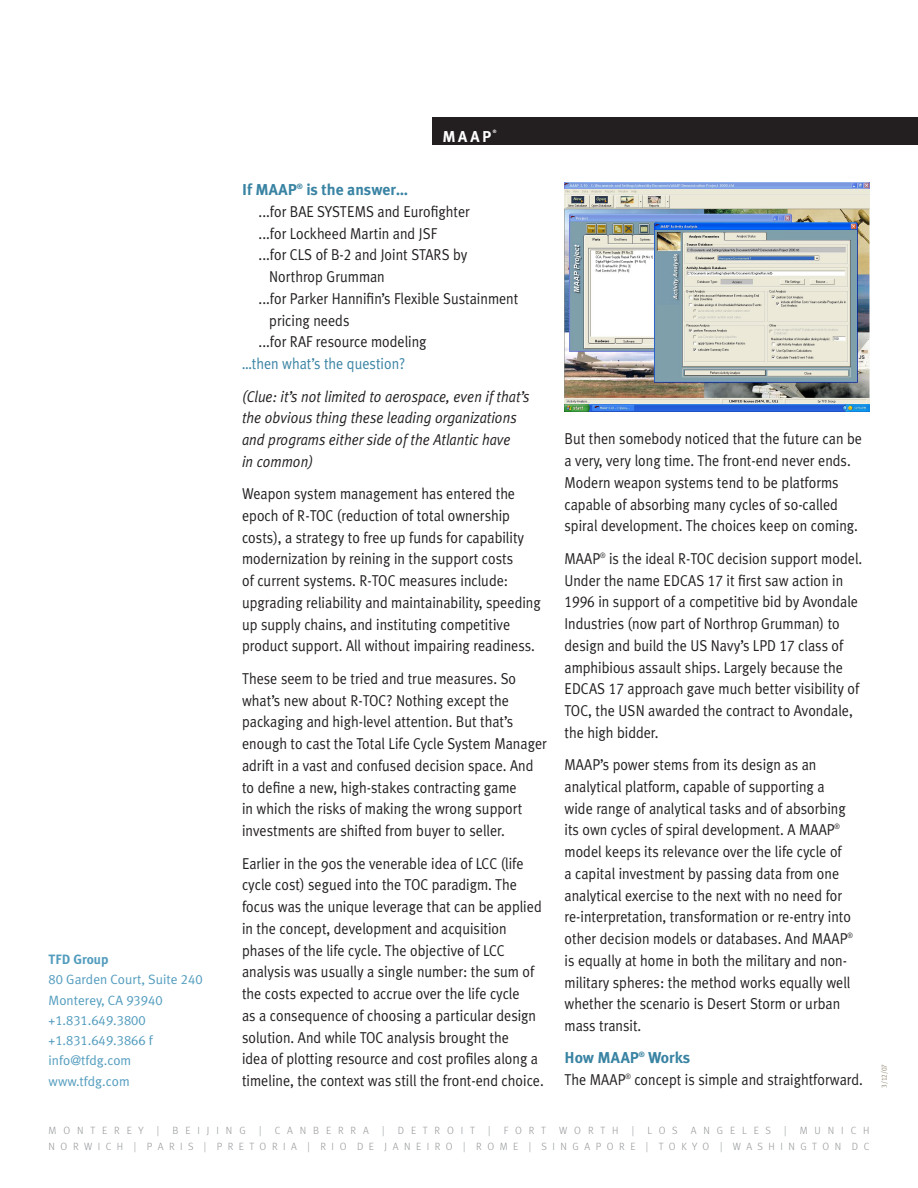
<style>
.page{position:relative;width:918px;height:1188px;background:#fff}
.page>*{position:absolute;margin:0;border:0;box-sizing:border-box;transform-origin:0 0}
.t1{font:15.75px/21.8px "Meta Plus Normal";color:#231f20;scale:.9 1}
.t2{font:italic 15.75px/21.8px "Meta Plus Normal";color:#231f20;scale:.9 1}
.t3{font:700 15.75px "Meta Plus";color:#3983a3}
.t4{font:15.75px "Meta Plus Normal";color:#3983a3;scale:.9 1}
.t5{font:15.75px "Meta Plus Bold Caps";color:#fff}
.t6{font:13.5px "Meta Plus Normal";color:#529cbe}
.t7{font:13.5px "Meta Plus Normal Caps";color:#529cbe}
.t8{font:700 13.5px "Meta Plus";letter-spacing:-.005em;color:#529cbe}
.t9{font:300 10.5px "Meta";color:#939598}
.t10{font:7.5px "Meta Plus Normal Caps";color:#968d78;scale:.9 1}
.t11{font:4.65px "Meta Plus Bold Caps";color:#fff}
.s1{font-family:"Meta Plus Normal Caps"}
.s2{font-family:"Meta Plus Normal"}
</style>
<div class="page">
<div style="left:432px;top:118px;width:486px;height:27px;background:#231f20"></div>
<img style="left:565px;top:183px;width:304px;height:228px">
<p class="t5" style="left:443px;top:127px;width:50px">MAAP</p>
<p class="t11" style="left:493px;top:129px;width:5px">®</p>
<p class="t8" style="left:49px;top:952px;width:61px">TFD Group</p>
<p class="t6" style="left:49px;top:972px;width:156px"><span class="s1">80</span> Garden Court, Suite <span class="s1">240</span></p>
<p class="t6" style="left:49px;top:992px;width:115px">Monterey, CA <span class="s1">93940</span></p>
<p class="t7" style="left:49px;top:1012px;width:99px">+1.831.649.3800</p>
<p class="t7" style="left:49px;top:1033px;width:106px">+1.831.649.3866 <span class="s2">f</span></p>
<p class="t6" style="left:49px;top:1053px;width:84px">info@tfdg.com</p>
<p class="t6" style="left:49px;top:1073px;width:83px">www.tfdg.com</p>
<p class="t3" style="left:242px;top:181px;width:167px">If MAAP<sup>®</sup> is the answer…</p>
<p class="t1" style="left:259px;top:200px;width:236px">...for BAE SYSTEMS and Eurofighter</p>
<p class="t1" style="left:259px;top:222px;width:200px">...for Lockheed Martin and JSF</p>
<p class="t1" style="left:269px;top:244px;width:222px;text-indent:-11px">...for CLS of B-<span class="s1">2</span> and Joint STARS by<br>Northrop Grumman</p>
<p class="t1" style="left:259px;top:287px;width:290px">...for Parker Hannifin’s Flexible Sustainment</p>
<p class="t1" style="left:269px;top:309px;width:91px">pricing needs</p>
<p class="t1" style="left:259px;top:331px;width:188px">...for RAF resource modeling</p>
<p class="t4" style="left:242px;top:355px;width:183px">…then what’s the question?</p>
<p class="t2" style="left:242px;top:385px;width:321px">(Clue: it’s not limited to aerospace, even if that’s the obvious thing these leading organizations and programs either side of the Atlantic have<br>in common)</p>
<p class="t1" style="left:242px;top:483px;width:333px">Weapon system management has entered the epoch of R-TOC (reduction of total ownership costs), a strategy to free up funds for capability modernization by reining in the support costs<br>of current systems. R-TOC measures include: upgrading reliability and maintainability, speeding up supply chains, and instituting competitive product support. All without impairing readiness.</p>
<p class="t1" style="left:242px;top:667px;width:340px">These seem to be tried and true measures. So what’s new about R-TOC? Nothing except the packaging and high-level attention. But that’s enough to cast the Total Life Cycle System Manager adrift in a vast and confused decision space. And to define a new, high-stakes contracting game<br>in which the risks of making the wrong support investments are shifted from buyer to seller.</p>
<p class="t1" style="left:242px;top:852px;width:337px">Earlier in the 90s the venerable idea of LCC (life cycle cost) segued into the TOC paradigm. The focus was the unique leverage that can be applied in the concept, development and acquisition phases of the life cycle. The objective of LCC analysis was usually a single number: the sum of the costs expected to accrue over the life cycle<br>as a consequence of choosing a particular design solution. And while TOC analysis brought the<br>idea of plotting resource and cost profiles along a timeline, the context was still the front-end choice.</p>
<p class="t1" style="left:565px;top:428px;width:332px">But then somebody noticed that the future can be a very, very long time. The front-end never ends.<br>Modern weapon systems tend to be platforms capable of absorbing many cycles of so-called spiral development. The choices keep on coming.</p>
<p class="t1" style="left:565px;top:547px;width:332px">MAAP<sup>®</sup> is the ideal R-TOC decision support model.<br>Under the name EDCAS <span class="s1">17</span> it first saw action in <span class="s1">1996</span> in support of a competitive bid by Avondale Industries (now part of Northrop Grumman) to design and build the US Navy’s LPD <span class="s1">17</span> class of amphibious assault ships. Largely because the EDCAS <span class="s1">17</span> approach gave much better visibility of TOC, the USN awarded the contract to Avondale, the high bidder.</p>
<p class="t1" style="left:565px;top:754px;width:322px">MAAP’s power stems from its design as an analytical platform, capable of supporting a wide range of analytical tasks and of absorbing its own cycles of spiral development. A MAAP<sup>® </sup>model keeps its relevance over the life cycle of a capital investment by passing data from one analytical exercise to the next with no need for re-interpretation, transformation or re-entry into other decision models or databases. And MAAP<sup>® </sup>is equally at home in both the military and non&shy;military spheres: the method works equally well whether the scenario is Desert Storm or urban mass transit.</p>
<p class="t3" style="left:565px;top:1049px;width:127px">How MAAP<sup>®</sup> Works</p>
<p class="t1" style="left:565px;top:1069px;width:333px">The MAAP<sup>®</sup> concept is simple and straightforward.</p>
<p class="t10" style="left:880px;top:1088px;width:28px;rotate:-90deg">3/12/07</p>
<p class="t9" style="left:49px;top:1125px;width:97px">M O N T E R E Y</p>
<p class="t9" style="left:157px;top:1125px;width:4px">|</p>
<p class="t9" style="left:173px;top:1125px;width:75px">B E I J I N G</p>
<p class="t9" style="left:259px;top:1125px;width:4px">|</p>
<p class="t9" style="left:275px;top:1125px;width:96px">C A N B E R R A</p>
<p class="t9" style="left:382px;top:1125px;width:4px">|</p>
<p class="t9" style="left:398px;top:1125px;width:78px">D E T R O I T</p>
<p class="t9" style="left:488px;top:1125px;width:4px">|</p>
<p class="t9" style="left:504px;top:1125px;width:44px">F O R T</p>
<p class="t9" style="left:559px;top:1125px;width:61px">W O R T H</p>
<p class="t9" style="left:632px;top:1125px;width:4px">|</p>
<p class="t9" style="left:647px;top:1125px;width:141px">L O S A N G E L E S |</p>
<p class="t9" style="left:800px;top:1125px;width:71px">M U N I C H</p>
<p class="t9" style="left:49px;top:1140px;width:822px">N O R W I C H | P A R I S | P R E T O R I A | R I O D E J A N E I R O | R O M E | S I N G A P O R E | T O K Y O | W A S H I N G T O N D C</p>
</div>
